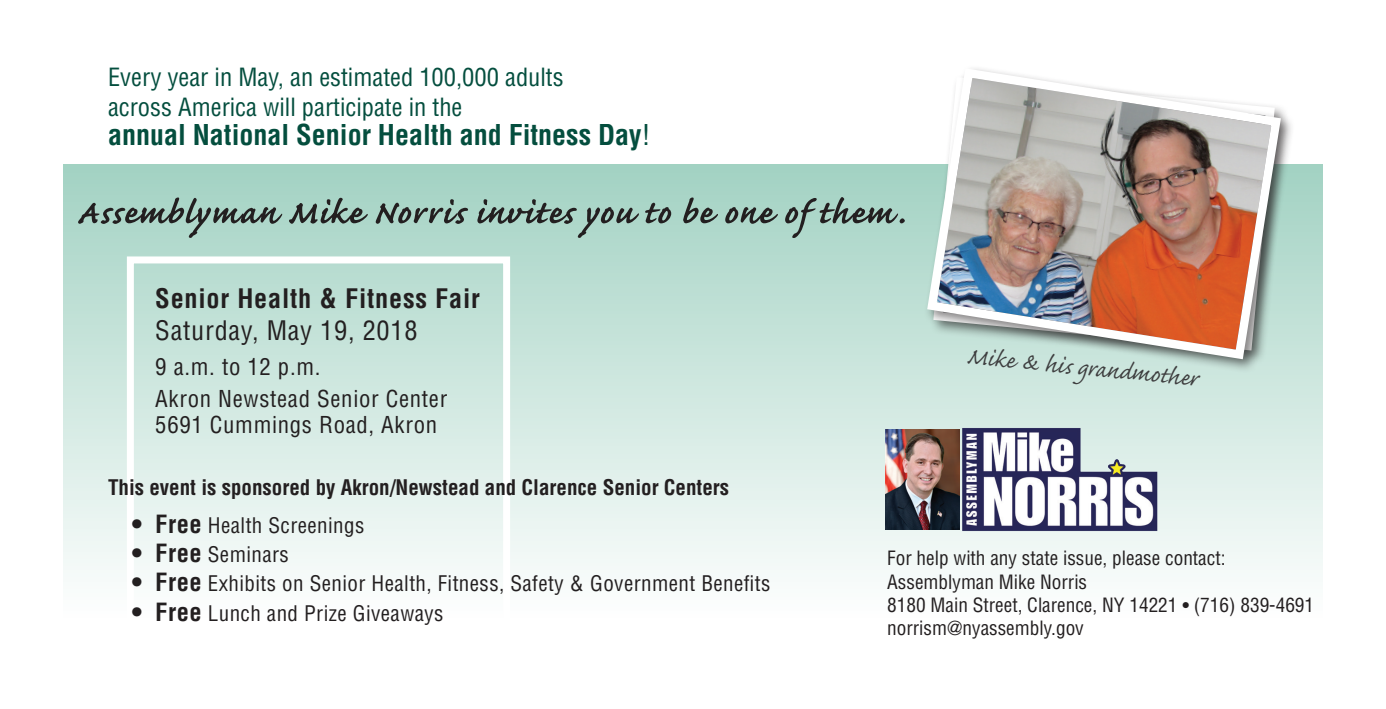
<style>
.page{position:relative;width:1386px;height:709px;background:#fff}
.page>*{position:absolute;margin:0;border:0;box-sizing:border-box;transform-origin:0 0}
.t1{font:29.75px "Caflisch Script";color:#3e3e3f}
.t2{font:700 condensed 28px "Helvetica";color:#044e3e}
.t3{font:700 condensed 26.25px "Helvetica";letter-spacing:.03em;color:#231f20}
.t4{font:condensed 26.25px "Helvetica";letter-spacing:.03em;color:#231f20}
.t5{font:condensed 24.5px/29.4px "Helvetica";color:#044e3e}
.t6{font:condensed 22.75px "Helvetica";letter-spacing:.03em;color:#231f20}
.t7{font:condensed 21px "Helvetica";letter-spacing:.02em;color:#231f20}
.t8{font:700 condensed 21px "Helvetica";color:#231f20}
.t9{font:condensed 19.25px/23.1px "Helvetica";color:#231f20}
.s1{font-weight:400}
.s2{font-weight:700;font-size:24.5px}
.s3{font-stretch:normal}
</style>
<div class="page">
<div style="left:63px;top:165px;width:1260px;height:481px;background:linear-gradient(to bottom,#a2d2c3,#fff)"></div>
<div style="left:127px;top:256px;width:383px;height:434px;border:7px solid #fff"></div>
<img style="left:957px;top:426px;width:207px;height:106px">
<img style="left:886px;top:429px;width:73px;height:101px">
<div style="left:924px;top:65px;width:371px;height:308px;background:#231f20;opacity:.55"></div>
<img style="left:922px;top:65px;width:364px;height:299px">
<svg style="left:78px;top:197px;width:827px;height:41px;background:#93b5aa"></svg>
<p class="t5" style="left:108px;top:62px;width:457px">Every year in May, an estimated 100,000 adults across America will participate in the</p>
<p class="t2" style="left:108px;top:117px;width:544px">annual National Senior Health and Fitness Day<span class="s1">!</span></p>
<p class="t3" style="left:155px;top:282px;width:326px">Senior Health &amp; Fitness Fair</p>
<p class="t4" style="left:155px;top:313px;width:264px">Saturday, May 19, 2018</p>
<p class="t6" style="left:155px;top:352px;width:167px">9 a.m. to 12 p.m.</p>
<p class="t6" style="left:155px;top:384px;width:293px">Akron Newstead Senior Center</p>
<p class="t6" style="left:155px;top:411px;width:283px">5691 Cummings Road, Akron</p>
<p class="t8" style="left:108px;top:474px;width:623px">This event is sponsored by Akron/Newstead and Clarence Senior Centers</p>
<p class="t7" style="left:132px;top:512px;width:234px"><span class="s2">• Free</span> Health Screenings</p>
<p class="t7" style="left:132px;top:541px;width:159px"><span class="s2">• Free</span> Seminars</p>
<p class="t7" style="left:132px;top:570px;width:640px"><span class="s2">• Free</span> Exhibits on Senior Health, Fitness, Safety &amp; Government Benefits</p>
<p class="t7" style="left:132px;top:600px;width:313px"><span class="s2">• Free</span> Lunch and Prize Giveaways</p>
<p class="t1" style="left:969px;top:340px;width:233px;rotate:6deg">Mike &amp; his grandmother</p>
<p class="t9" style="left:887px;top:547px;width:340px">For help with any state issue, please contact:<br>Assemblyman Mike Norris</p>
<p class="t9" style="left:887px;top:593px;width:428px">8180 Main Street, Clarence, NY 14221 <span class="s3">•</span> (716) 839-4691</p>
<p class="t9" style="left:887px;top:616px;width:198px">norrism@nyassembly.gov</p>
</div>
